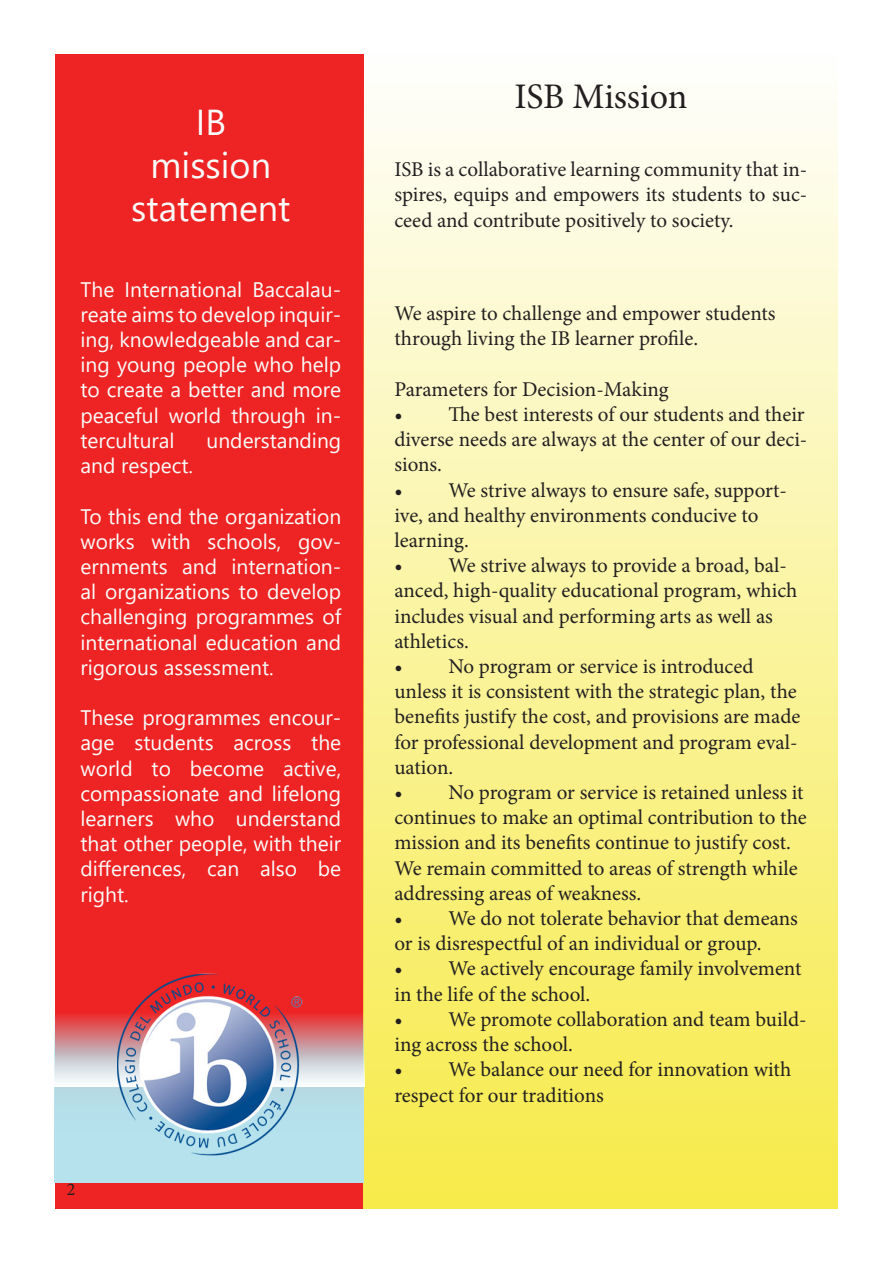
<style>
.page{position:relative;width:893px;height:1263px;background:#fff}
.page>*{position:absolute;margin:0;border:0;box-sizing:border-box;transform-origin:0 0}
.t1{font:36px "Segoe UI";color:#f9fcfa}
.t2{font:36px "Minion Pro";letter-spacing:-.005em;color:#231f20}
.t3{font:21px/25.2px "Minion Pro";color:#231f20}
.t4{font:21px/25.2px "Segoe UI";color:#f9fcfa;text-align:justify}
.t5{font:18px "Minion Pro";color:#231f20}
</style>
<div class="page">
<div style="left:56px;top:54px;width:308px;height:1155px;background:#ee2323"></div>
<div style="left:364px;top:55px;width:474px;height:1154px;background:linear-gradient(to bottom,#fefefb,#f6ea46)"></div>
<div style="left:54px;top:1012px;width:310px;height:170px;background:#b5e2ed"></div>
<img style="left:56px;top:957px;width:308px;height:199px">
<p class="t1" style="left:196px;top:88px;width:32px">IB</p>
<p class="t1" style="left:151px;top:131px;width:122px">mission</p>
<p class="t1" style="left:131px;top:174px;width:161px">statement</p>
<p class="t4" style="left:81px;top:275px;width:262px">The International Baccalau&shy;reate aims to develop inquir&shy;ing, knowledgeable and car&shy;ing young people who help to create a better and more peaceful world through in&shy;tercultural</p>
<p class="t4" style="left:207px;top:426px;width:136px">understanding</p>
<p class="t4" style="left:81px;top:451px;width:114px">and respect.</p>
<p class="t4" style="left:81px;top:502px;width:262px">To this end the organization works with schools, gov&shy;ernments and internation&shy;al organizations to develop challenging programmes of international education and rigorous assessment.</p>
<p class="t4" style="left:81px;top:703px;width:262px">These programmes encour&shy;age students across the world to become active, compassionate and lifelong learners who understand that other people, with their differences, can also be right.</p>
<p class="t5" style="left:67px;top:1177px;width:10px">2</p>
<p class="t2" style="left:514px;top:72px;width:175px">ISB Mission</p>
<p class="t3" style="left:394px;top:157px;width:414px;text-align:justify">ISB is a collaborative learning community that in&shy;spires, equips and empowers its students to suc&shy;ceed and contribute positively to society.</p>
<p class="t3" style="left:394px;top:301px;width:383px">We aspire to challenge and empower students through living the IB learner profile.</p>
<p class="t3" style="left:394px;top:377px;width:276px">Parameters for Decision-Making</p>
<p class="t3" style="left:394px;top:402px;width:414px">• The best interests of our students and their diverse needs are always at the center of our deci&shy;sions.</p>
<p class="t3" style="left:394px;top:477px;width:394px">• We strive always to ensure safe, support&shy;ive, and healthy environments conducive to learning.</p>
<p class="t3" style="left:394px;top:553px;width:405px">• We strive always to provide a broad, bal&shy;anced, high-quality educational program, which includes visual and performing arts as well as athletics.</p>
<p class="t3" style="left:394px;top:654px;width:407px">• No program or service is introduced unless it is consistent with the strategic plan, the benefits justify the cost, and provisions are made for professional development and program eval&shy;uation.</p>
<p class="t3" style="left:394px;top:780px;width:414px">• No program or service is retained unless it continues to make an optimal contribution to the mission and its benefits continue to justify cost.<br>We remain committed to areas of strength while addressing areas of weakness.</p>
<p class="t3" style="left:394px;top:906px;width:405px">• We do not tolerate behavior that demeans or is disrespectful of an individual or group.</p>
<p class="t3" style="left:394px;top:956px;width:409px">• We actively encourage family involvement in the life of the school.</p>
<p class="t3" style="left:394px;top:1007px;width:414px">• We promote collaboration and team build&shy;ing across the school.</p>
<p class="t3" style="left:394px;top:1057px;width:398px">• We balance our need for innovation with respect for our traditions</p>
</div>
